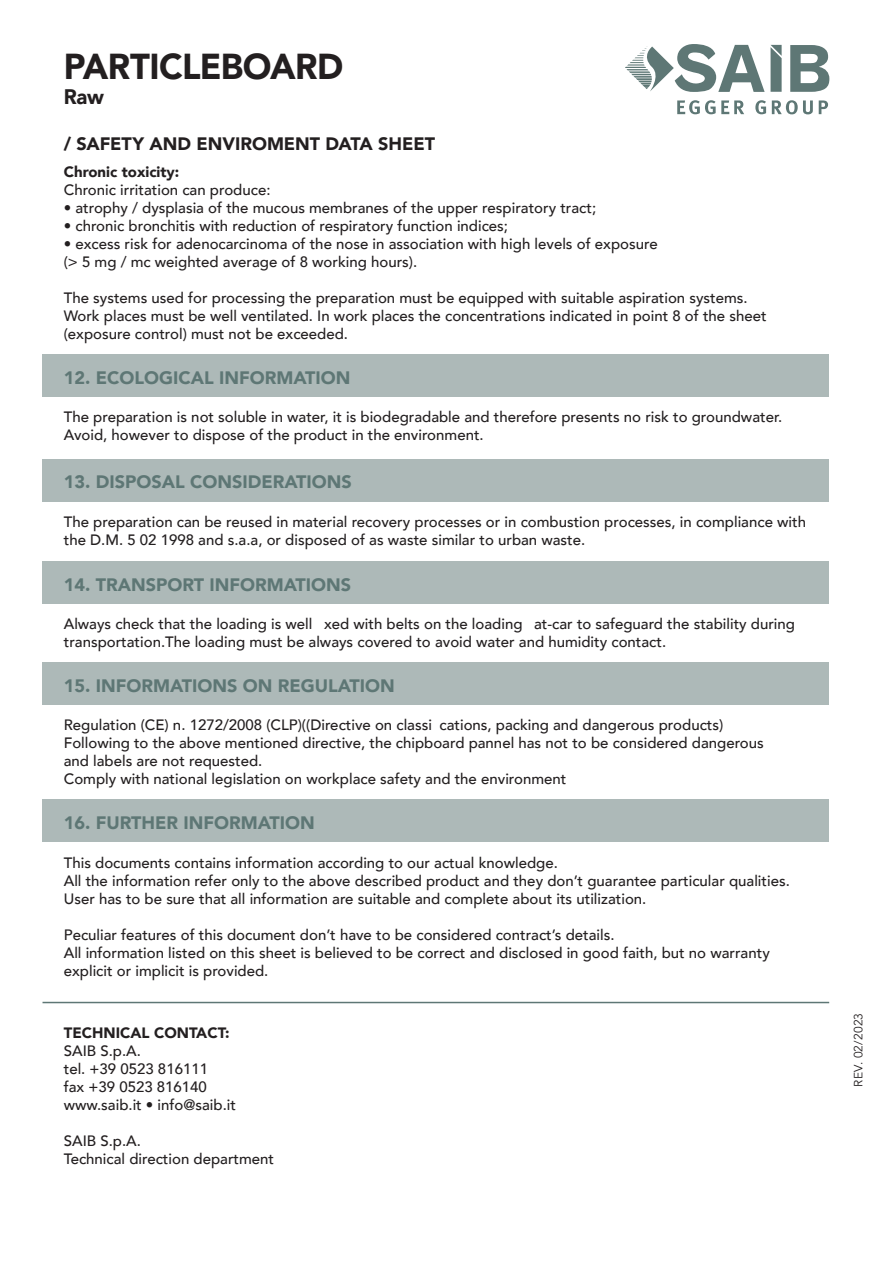
<style>
.page{position:relative;width:893px;height:1263px;background:#fff}
.page>*{position:absolute;margin:0;border:0;box-sizing:border-box;transform-origin:0 0}
.t1{font:900 36px "Avenir";letter-spacing:-.015em;color:#231f20;scale:.96 1}
.t2{font:900 21px "Avenir";color:#231f20;scale:.96 1}
.t3{font:900 18px "Avenir";color:#5e7775}
.t4{font:900 18px "Avenir";letter-spacing:-.005em;color:#231f20}
.t5{font:500 15px/18px "Avenir";color:#231f20}
.t6{font:900 15px "Avenir";color:#231f20}
.t7{font:12px "Avenir";letter-spacing:.01em;color:#231f20}
</style>
<div class="page">
<svg style="left:625px;top:44px;width:140px;height:48px"></svg>
<svg style="left:790px;top:45px;width:39px;height:47px"></svg>
<svg style="left:771px;top:45px;width:11px;height:47px"></svg>
<svg style="left:677px;top:100px;width:151px;height:14px"></svg>
<div style="left:43px;top:354px;width:786px;height:42px;background:#adb9b8"></div>
<div style="left:43px;top:459px;width:786px;height:42px;background:#adb9b8"></div>
<div style="left:43px;top:561px;width:786px;height:43px;background:#adb9b8"></div>
<div style="left:43px;top:662px;width:786px;height:43px;background:#adb9b8"></div>
<div style="left:43px;top:799px;width:786px;height:43px;background:#adb9b8"></div>
<hr style="left:43px;top:1002px;width:786px;height:1px;background:#5e7775">
<p class="t1" style="left:64px;top:35px;width:293px">PARTICLEBOARD</p>
<p class="t2" style="left:64px;top:78px;width:43px">Raw</p>
<p class="t4" style="left:64px;top:129px;width:373px">/ SAFETY AND ENVIROMENT DATA SHEET</p>
<p class="t6" style="left:64px;top:159px;width:117px">Chronic toxicity:</p>
<p class="t5" style="left:64px;top:180px;width:208px">Chronic irritation can produce:</p>
<p class="t5" style="left:64px;top:198px;width:534px">• atrophy / dysplasia of the mucous membranes of the upper respiratory tract;</p>
<p class="t5" style="left:64px;top:216px;width:446px">• chronic bronchitis with reduction of respiratory function indices;</p>
<p class="t5" style="left:64px;top:234px;width:595px">• excess risk for adenocarcinoma of the nose in association with high levels of exposure</p>
<p class="t5" style="left:64px;top:252px;width:355px">(&gt; 5 mg / mc weighted average of 8 working hours).</p>
<p class="t5" style="left:64px;top:288px;width:685px">The systems used for processing the preparation must be equipped with suitable aspiration systems.</p>
<p class="t5" style="left:64px;top:306px;width:704px">Work places must be well ventilated. In work places the concentrations indicated in point 8 of the sheet (exposure control) must not be exceeded.</p>
<p class="t3" style="left:64px;top:362px;width:288px">12. ECOLOGICAL INFORMATION</p>
<p class="t5" style="left:64px;top:407px;width:720px">The preparation is not soluble in water, it is biodegradable and therefore presents no risk to groundwater.</p>
<p class="t5" style="left:64px;top:425px;width:421px">Avoid, however to dispose of the product in the environment.</p>
<p class="t3" style="left:64px;top:467px;width:289px">13. DISPOSAL CONSIDERATIONS</p>
<p class="t5" style="left:64px;top:512px;width:744px">The preparation can be reused in material recovery processes or in combustion processes, in compliance with the D.M. 5 02 1998 and s.a.a, or disposed of as waste similar to urban waste.</p>
<p class="t3" style="left:64px;top:569px;width:289px">14. TRANSPORT INFORMATIONS</p>
<p class="t5" style="left:64px;top:614px;width:733px">Always check that the loading is well xed with belts on the loading at-car to safeguard the stability during</p>
<p class="t5" style="left:64px;top:632px;width:604px">transportation.The loading must be always covered to avoid water and humidity contact.</p>
<p class="t3" style="left:64px;top:670px;width:332px">15. INFORMATIONS ON REGULATION</p>
<p class="t5" style="left:64px;top:715px;width:661px">Regulation (CE) n. 1272/2008 (CLP)((Directive on classi cations, packing and dangerous products)</p>
<p class="t5" style="left:64px;top:733px;width:702px">Following to the above mentioned directive, the chipboard pannel has not to be considered dangerous</p>
<p class="t5" style="left:64px;top:751px;width:200px">and labels are not requested.</p>
<p class="t5" style="left:64px;top:769px;width:504px">Comply with national legislation on workplace safety and the environment</p>
<p class="t3" style="left:64px;top:807px;width:252px">16. FURTHER INFORMATION</p>
<p class="t5" style="left:64px;top:852px;width:496px">This documents contains information according to our actual knowledge.</p>
<p class="t5" style="left:64px;top:870px;width:728px">All the information refer only to the above described product and they don’t guarantee particular qualities.</p>
<p class="t5" style="left:64px;top:888px;width:584px">User has to be sure that all information are suitable and complete about its utilization.</p>
<p class="t5" style="left:64px;top:924px;width:552px">Peculiar features of this document don’t have to be considered contract’s details.</p>
<p class="t5" style="left:64px;top:942px;width:707px">All information listed on this sheet is believed to be correct and disclosed in good faith, but no warranty</p>
<p class="t5" style="left:64px;top:960px;width:206px">explicit or implicit is provided.</p>
<p class="t6" style="left:64px;top:1020px;width:167px">TECHNICAL CONTACT:</p>
<p class="t5" style="left:64px;top:1041px;width:79px">SAIB S.p.A.</p>
<p class="t5" style="left:64px;top:1059px;width:146px">tel. +39 0523 816111</p>
<p class="t5" style="left:64px;top:1077px;width:145px">fax +39 0523 816140</p>
<p class="t5" style="left:64px;top:1095px;width:174px">www.saib.it • info@saib.it</p>
<p class="t5" style="left:64px;top:1131px;width:79px">SAIB S.p.A.</p>
<p class="t5" style="left:64px;top:1149px;width:212px">Technical direction department</p>
<p class="t7" style="left:851px;top:1086px;width:75px;rotate:-90deg">REV. 02/2023</p>
</div>
